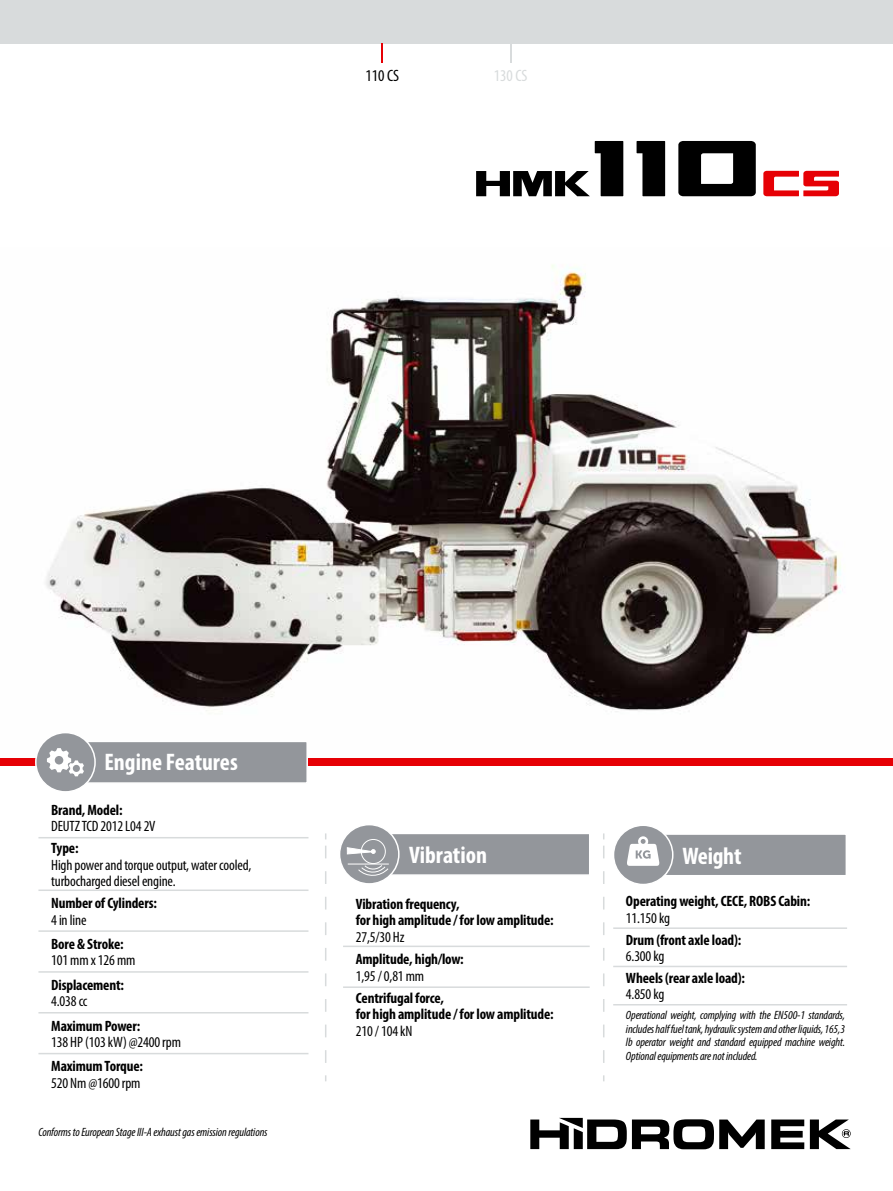
<style>
.page{position:relative;width:893px;height:1191px;background:#fff}
.page>*{position:absolute;margin:0;border:0;box-sizing:border-box;transform-origin:0 0}
.t1{font:700 condensed 24px "Myriad Pro";color:#fff}
.t2{font:condensed 16.5px "Myriad Pro";color:#000}
.t3{font:condensed 16.5px "Myriad Pro";color:#d8dbdc}
.t4{font:700 condensed 15px/16.5px "Myriad Pro";letter-spacing:-.01em;color:#000}
.t5{font:condensed 15px/16.5px "Myriad Pro";letter-spacing:-.01em;color:#000}
.t6{font:italic condensed 12px/13.5px "Myriad Pro";letter-spacing:-.01em;color:#000;text-align:justify}
</style>
<div class="page">
<svg style="left:678px;top:141px;width:78px;height:55px"></svg>
<svg style="left:637px;top:141px;width:28px;height:55px;background:#262626"></svg>
<svg style="left:763px;top:171px;width:76px;height:25px"></svg>
<svg style="left:476px;top:141px;width:147px;height:55px"></svg>
<img style="left:46px;top:264px;width:795px;height:448px">
<div style="left:627px;top:833px;width:220px;height:43px;background:#93969b;border:2px solid #fff"></div>
<div style="left:613px;top:825px;width:60px;height:59px;background:#93969b;border-radius:50%"></div>
<div style="left:613px;top:824px;width:60px;height:61px;border:2px solid #fff;border-radius:50%"></div>
<svg style="left:627px;top:836px;width:33px;height:30px"></svg>
<hr style="left:613px;top:927px;width:234px;height:2px;background:#d8dbdc">
<hr style="left:613px;top:965px;width:234px;height:2px;background:#d8dbdc">
<hr style="left:613px;top:1004px;width:234px;height:1px;background:#d8dbdc">
<div style="left:352px;top:832px;width:238px;height:44px;background:#93969b;border:2px solid #fff"></div>
<div style="left:340px;top:824px;width:59px;height:60px;background:#93969b;border-radius:50%"></div>
<div style="left:339px;top:824px;width:61px;height:60px;border:2px solid #fff;border-radius:50%"></div>
<div style="left:0;top:758px;width:893px;height:8px;background:#e60005"></div>
<div style="left:48px;top:740px;width:260px;height:44px;background:#93969b;border:2px solid #fff"></div>
<div style="left:36px;top:732px;width:59px;height:60px;background:#93969b;border-radius:50%"></div>
<div style="left:35px;top:732px;width:61px;height:60px;border:2px solid #fff;border-radius:50%"></div>
<svg style="left:47px;top:748px;width:37px;height:28px"></svg>
<svg style="left:771px;top:1119px;width:33px;height:30px"></svg>
<svg style="left:530px;top:1117px;width:235px;height:32px"></svg>
<svg style="left:810px;top:1119px;width:41px;height:30px"></svg>
<div style="left:0;top:0;width:893px;height:44px;background:#d8dbdc"></div>
<hr style="left:381px;top:43px;width:2px;height:20px;background:#e60005">
<svg style="left:510px;top:44px;width:1px;height:19px"></svg>
<svg style="left:325px;top:845px;width:1px;height:218px"></svg>
<svg style="left:603px;top:845px;width:1px;height:218px"></svg>
<hr style="left:38px;top:837px;width:270px;height:1px;background:#d8dbdc">
<hr style="left:38px;top:889px;width:270px;height:2px;background:#d8dbdc">
<hr style="left:38px;top:930px;width:270px;height:2px;background:#d8dbdc">
<hr style="left:38px;top:971px;width:270px;height:1px;background:#d8dbdc">
<hr style="left:38px;top:1012px;width:270px;height:1px;background:#d8dbdc">
<hr style="left:38px;top:1052px;width:270px;height:2px;background:#d8dbdc">
<hr style="left:343px;top:945px;width:247px;height:2px;background:#d8dbdc">
<hr style="left:343px;top:986px;width:247px;height:2px;background:#d8dbdc">
<div style="left:361px;top:839px;width:25px;height:25px;border:1px solid #fff;border-radius:50%"></div>
<svg style="left:357px;top:864px;width:32px;height:13px"></svg>
<svg style="left:346px;top:846px;width:30px;height:9px"></svg>
<hr style="left:348px;top:863px;width:41px;height:1px;background:#fff">
<p class="t2" style="left:365px;top:65px;width:35px">110 CS</p>
<p class="t3" style="left:494px;top:65px;width:35px">130 CS</p>
<h1 class="t1" style="left:104px;top:747px;width:135px">Engine Features</h1>
<p class="t4" style="left:51px;top:801px;width:73px">Brand, Model:</p>
<p class="t5" style="left:51px;top:817px;width:106px">DEUTZ TCD 2012 L04 2V</p>
<p class="t4" style="left:51px;top:839px;width:29px">Type:</p>
<p class="t5" style="left:51px;top:856px;width:202px">High power and torque output, water cooled, turbocharged diesel engine.</p>
<p class="t4" style="left:51px;top:894px;width:107px">Number of Cylinders:</p>
<p class="t5" style="left:51px;top:911px;width:37px">4 in line</p>
<p class="t4" style="left:51px;top:935px;width:74px">Bore &amp; Stroke:</p>
<p class="t5" style="left:51px;top:952px;width:86px">101 mm x 126 mm</p>
<p class="t4" style="left:51px;top:976px;width:74px">Displacement:</p>
<p class="t5" style="left:51px;top:992px;width:38px">4.038 cc</p>
<p class="t4" style="left:51px;top:1017px;width:90px">Maximum Power:</p>
<p class="t5" style="left:51px;top:1033px;width:131px">138 HP (103 kW) @2400 rpm</p>
<p class="t4" style="left:51px;top:1057px;width:93px">Maximum Torque:</p>
<p class="t5" style="left:51px;top:1074px;width:91px">520 Nm @1600 rpm</p>
<p class="t6" style="left:38px;top:1125px;width:231px">Conforms to European Stage III-A exhaust gas emission regulations</p>
<h1 class="t1" style="left:409px;top:840px;width:79px">Vibration</h1>
<p class="t4" style="left:356px;top:895px;width:199px">Vibration frequency,<br>for high amplitude / for low amplitude:</p>
<p class="t5" style="left:356px;top:928px;width:50px">27,5/30 Hz</p>
<p class="t4" style="left:356px;top:950px;width:109px">Amplitude, high/low:</p>
<p class="t5" style="left:356px;top:967px;width:70px">1,95 / 0,81 mm</p>
<p class="t4" style="left:356px;top:989px;width:199px">Centrifugal force,<br>for high amplitude / for low amplitude:</p>
<p class="t5" style="left:356px;top:1022px;width:58px">210 / 104 kN</p>
<h1 class="t1" style="left:682px;top:841px;width:61px">Weight</h1>
<p class="t4" style="left:626px;top:893px;width:186px">Operating weight, CECE, ROBS Cabin:</p>
<p class="t5" style="left:626px;top:909px;width:46px">11.150 kg</p>
<p class="t4" style="left:626px;top:931px;width:117px">Drum (front axle load):</p>
<p class="t5" style="left:626px;top:947px;width:40px">6.300 kg</p>
<p class="t4" style="left:626px;top:969px;width:120px">Wheels (rear axle load):</p>
<p class="t5" style="left:626px;top:986px;width:40px">4.850 kg</p>
<p class="t6" style="left:626px;top:1008px;width:221px">Operational weight, complying with the EN500-1 standards, includes half fuel tank, hydraulic system and other liquids, 165,3 lb operator weight and standard equipped machine weight.<br>Optional equipments are not included.</p>
</div>
